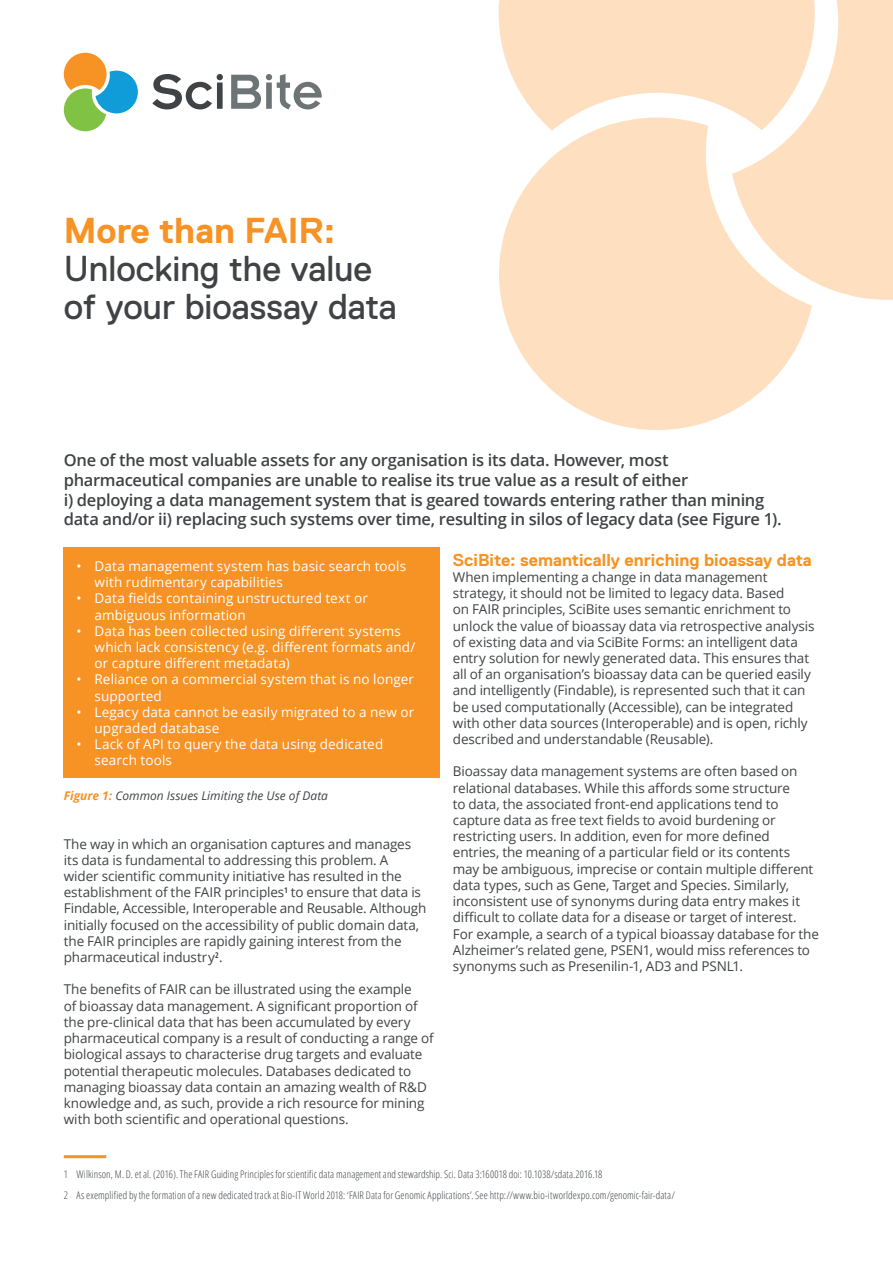
<style>
.page{position:relative;width:893px;height:1263px;background:#fff}
.page>*{position:absolute;margin:0;border:0;box-sizing:border-box;transform-origin:0 0}
.t1{font:36px/37.8px "Replica Std";color:#404346}
.t2{font:700 36px "Replica Std";color:#f79324}
.t3{font:700 17.25px "Replica Std";color:#f79324}
.t4{font:600 16.5px/19.8px "Open Sans";letter-spacing:-.02em;color:#404346}
.t5{font:13.5px/16.2px "Open Sans";letter-spacing:-.01em;color:#404346}
.t6{font:13.5px/16.2px "Open Sans";letter-spacing:.01em;color:#fff}
.t7{font:italic 12px "Open Sans";color:#404346}
.t8{font:300 condensed 10.5px/21.3px "Open Sans";letter-spacing:.01em;color:#404346}
.s1{font-weight:700;color:#f79324}
</style>
<div class="page">
<hr style="left:64px;top:1155px;width:42px;height:3px;background:#f79324">
<div style="left:64px;top:548px;width:376px;height:230px;background:#f79324"></div>
<svg style="left:499px;top:131px;width:313px;height:299px;fill:#fee0c0"></svg>
<svg style="left:499px;top:0;width:233px;height:131px"></svg>
<svg style="left:732px;top:0;width:161px;height:300px;fill:#fee0c0"></svg>
<svg style="left:64px;top:53px;width:74px;height:78px"></svg>
<svg style="left:152px;top:74px;width:71px;height:35px"></svg>
<svg style="left:231px;top:74px;width:91px;height:35px"></svg>
<h1 class="t2" style="left:64px;top:211px;width:273px">More than FAIR:</h1>
<h1 class="t1" style="left:64px;top:250px;width:334px">Unlocking the value of your bioassay data</h1>
<p class="t4" style="left:64px;top:450px;width:719px">One of the most valuable assets for any organisation is its data. However, most pharmaceutical companies are unable to realise its true value as a result of either<br>i) deploying a data management system that is geared towards entering rather than mining data and/or ii) replacing such systems over time, resulting in silos of legacy data (see Figure 1).</p>
<p class="t6" style="left:95px;top:558px;width:313px;text-indent:-18px">• Data management system has basic search tools with rudimentary capabilities</p>
<p class="t6" style="left:95px;top:590px;width:275px;text-indent:-18px">• Data fields containing unstructured text or ambiguous information</p>
<p class="t6" style="left:95px;top:622px;width:322px;text-indent:-18px">• Data has been collected using different systems which lack consistency (e.g. different formats and/ or capture different metadata)</p>
<p class="t6" style="left:95px;top:671px;width:321px;text-indent:-18px">• Reliance on a commercial system that is no longer supported</p>
<p class="t6" style="left:95px;top:703px;width:321px;text-indent:-18px">• Legacy data cannot be easily migrated to a new or upgraded database</p>
<p class="t6" style="left:95px;top:736px;width:290px;text-indent:-18px">• Lack of API to query the data using dedicated search tools</p>
<p class="t7" style="left:64px;top:787px;width:266px"><span class="s1">Figure 1:</span> Common Issues Limiting the Use of Data</p>
<p class="t5" style="left:64px;top:835px;width:364px">The way in which an organisation captures and manages its data is fundamental to addressing this problem. A wider scientific community initiative has resulted in the establishment of the FAIR principles<sup>1</sup> to ensure that data is Findable, Accessible, Interoperable and Reusable. Although initially focused on the accessibility of public domain data, the FAIR principles are rapidly gaining interest from the pharmaceutical industry<sup>2</sup>.</p>
<p class="t5" style="left:64px;top:981px;width:371px">The benefits of FAIR can be illustrated using the example<br>of bioassay data management. A significant proportion of the pre-clinical data that has been accumulated by every pharmaceutical company is a result of conducting a range of biological assays to characterise drug targets and evaluate potential therapeutic molecules. Databases dedicated to managing bioassay data contain an amazing wealth of R&amp;D knowledge and, as such, provide a rich resource for mining with both scientific and operational questions.</p>
<p class="t3" style="left:453px;top:550px;width:360px">SciBite: semantically enriching bioassay data</p>
<p class="t5" style="left:453px;top:569px;width:363px">When implementing a change in data management strategy, it should not be limited to legacy data. Based<br>on FAIR principles, SciBite uses semantic enrichment to unlock the value of bioassay data via retrospective analysis of existing data and via SciBite Forms: an intelligent data entry solution for newly generated data. This ensures that all of an organisation’s bioassay data can be queried easily and intelligently (Findable), is represented such that it can be used computationally (Accessible), can be integrated with other data sources (Interoperable) and is open, richly described and understandable (Reusable).</p>
<p class="t5" style="left:453px;top:763px;width:368px">Bioassay data management systems are often based on relational databases. While this affords some structure<br>to data, the associated front-end applications tend to capture data as free text fields to avoid burdening or restricting users. In addition, even for more defined entries, the meaning of a particular field or its contents may be ambiguous, imprecise or contain multiple different data types, such as Gene, Target and Species. Similarly, inconsistent use of synonyms during data entry makes it difficult to collate data for a disease or target of interest.<br>For example, a search of a typical bioassay database for the Alzheimer’s related gene, PSEN1, would miss references to synonyms such as Presenilin-1, AD3 and PSNL1.</p>
<p class="t8" style="left:64px;top:1163px;width:613px">1 Wilkinson, M. D. et al. (2016). The FAIR Guiding Principles for scientific data management and stewardship. Sci. Data 3:160018 doi: 10.1038/sdata.2016.18<br>2 As exemplified by the formation of a new dedicated track at Bio-IT World 2018: ‘FAIR Data for Genomic Applications’. See http://www.bio-itworldexpo.com/genomic-fair-data/</p>
</div>
